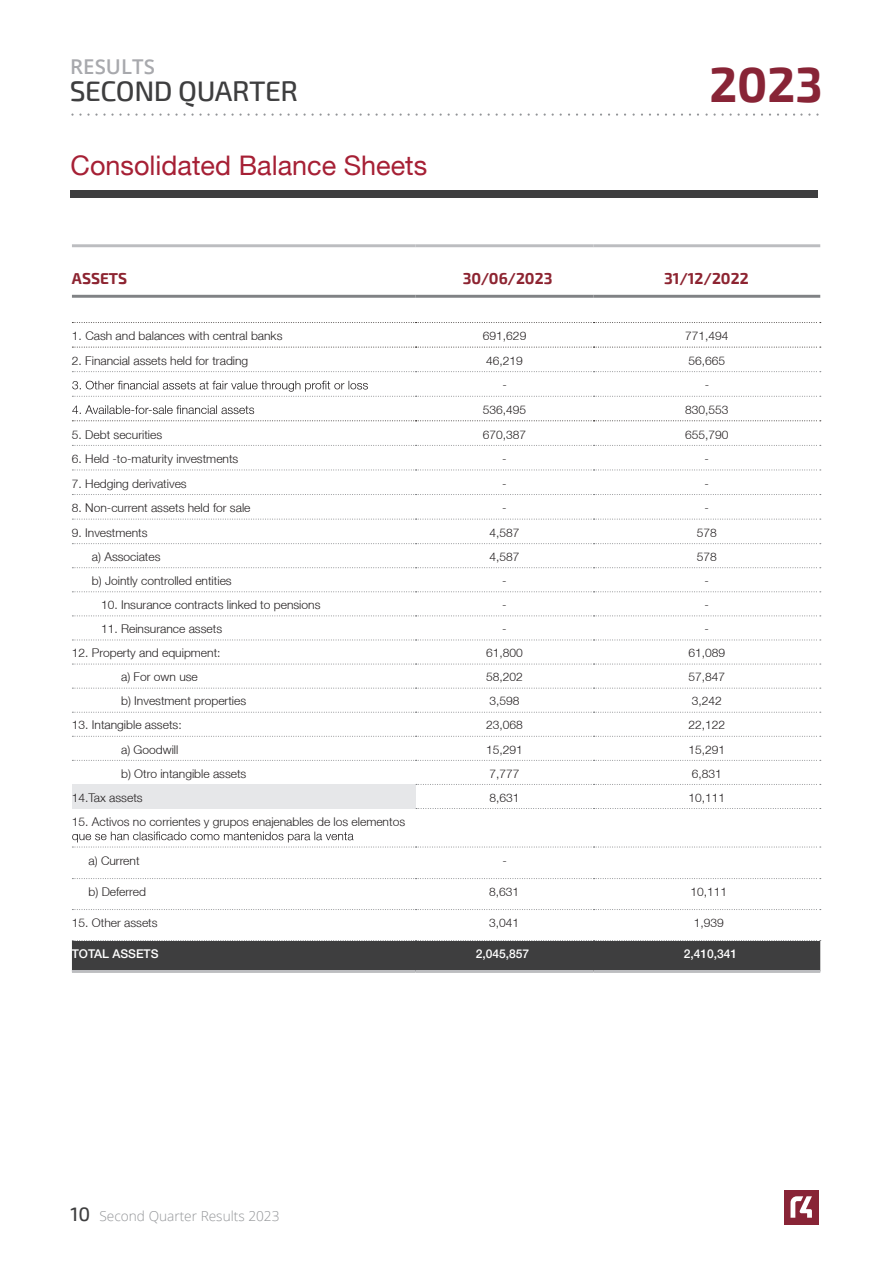
<style>
.page{position:relative;width:893px;height:1263px;background:#fff}
.page>*{position:absolute;margin:0;border:0;box-sizing:border-box;transform-origin:0 0}
.t1{font:700 48.15px "Exo 2";color:#882436}
.t2{font:500 28.2px "Exo 2";letter-spacing:-.015em;color:#3e3e3f}
.t3{font:27px "Helvetica Neue LT";color:#a62035}
.t4{font:600 20.4px "Open Sans";color:#a8a9ad}
.t5{font:700 15.45px "Exo 2";color:#8d2431}
.t6{font:300 13.65px "Open Sans";color:#939598}
.t7{font:300 12px "Helvetica Neue LT";color:#231f20}
.t8{font:500 12px "Helvetica Neue LT";color:#fff}
.s1{font-family:"Exo 2";font-weight:500;font-size:19.5px;color:#3e3e3f}
</style>
<div class="page">
<div style="left:784px;top:1190px;width:34px;height:34px;background:#882436"></div>
<svg style="left:790px;top:1196px;width:22px;height:22px"></svg>
<div style="left:71px;top:191px;width:747px;height:7px;background:#3e3e3f"></div>
<svg style="left:71px;top:113px;width:748px;height:3px"></svg>
<svg style="left:72px;top:346px;width:748px;height:294px"></svg>
<div style="left:72px;top:784px;width:344px;height:24px;background:#e6e7e9"></div>
<hr style="left:72px;top:244px;width:344px;height:3px;background:#bcbdc0">
<hr style="left:72px;top:295px;width:344px;height:3px;background:#808285">
<hr style="left:416px;top:244px;width:178px;height:3px;background:#bcbdc0">
<hr style="left:416px;top:295px;width:178px;height:3px;background:#808285">
<hr style="left:594px;top:244px;width:226px;height:3px;background:#bcbdc0">
<hr style="left:594px;top:295px;width:226px;height:3px;background:#808285">
<svg style="left:72px;top:322px;width:749px;height:1px"></svg>
<svg style="left:72px;top:347px;width:749px;height:1px"></svg>
<svg style="left:72px;top:371px;width:749px;height:1px"></svg>
<svg style="left:72px;top:420px;width:749px;height:1px"></svg>
<svg style="left:72px;top:445px;width:749px;height:1px"></svg>
<svg style="left:72px;top:470px;width:749px;height:1px"></svg>
<svg style="left:72px;top:494px;width:749px;height:1px"></svg>
<svg style="left:72px;top:519px;width:749px;height:1px"></svg>
<svg style="left:72px;top:543px;width:749px;height:1px"></svg>
<svg style="left:72px;top:567px;width:749px;height:1px"></svg>
<svg style="left:72px;top:591px;width:749px;height:1px"></svg>
<svg style="left:72px;top:615px;width:749px;height:1px"></svg>
<svg style="left:72px;top:640px;width:749px;height:1px"></svg>
<svg style="left:72px;top:664px;width:749px;height:1px"></svg>
<svg style="left:72px;top:688px;width:749px;height:1px"></svg>
<svg style="left:72px;top:712px;width:749px;height:1px"></svg>
<svg style="left:72px;top:736px;width:749px;height:1px"></svg>
<svg style="left:72px;top:760px;width:749px;height:1px"></svg>
<svg style="left:416px;top:784px;width:405px;height:1px"></svg>
<hr style="left:72px;top:970px;width:344px;height:3px;background:#bcbdc0">
<hr style="left:416px;top:970px;width:178px;height:3px;background:#bcbdc0">
<hr style="left:594px;top:970px;width:226px;height:3px;background:#bcbdc0">
<svg style="left:416px;top:808px;width:405px;height:1px"></svg>
<svg style="left:72px;top:878px;width:749px;height:1px"></svg>
<svg style="left:72px;top:909px;width:749px;height:1px"></svg>
<div style="left:72px;top:940px;width:749px;height:31px;background:#3e3e3f"></div>
<svg style="left:72px;top:381px;width:749px;height:16px"></svg>
<svg style="left:72px;top:405px;width:182px;height:9px"></svg>
<svg style="left:72px;top:831px;width:749px;height:17px"></svg>
<h3 class="t4" style="left:70px;top:53px;width:86px">RESULTS</h3>
<h2 class="t2" style="left:70px;top:75px;width:230px">SECOND QUARTER</h2>
<h3 class="t3" style="left:71px;top:150px;width:358px">Consolidated Balance Sheets</h3>
<h1 class="t1" style="left:709px;top:56px;width:115px">2023</h1>
<p class="t5" style="left:72px;top:270px;width:57px">ASSETS</p>
<p class="t5" style="left:463px;top:270px;width:91px">30/06/2023</p>
<p class="t5" style="left:664px;top:270px;width:86px">31/12/2022</p>
<p class="t7" style="left:72px;top:329px;width:212px">1. Cash and balances with central banks</p>
<p class="t7" style="left:483px;top:329px;width:45px">691,629</p>
<p class="t7" style="left:685px;top:329px;width:45px">771,494</p>
<p class="t7" style="left:72px;top:353px;width:178px">2. Financial assets held for trading</p>
<p class="t7" style="left:486px;top:353px;width:38px">46,219</p>
<p class="t7" style="left:688px;top:353px;width:38px">56,665</p>
<p class="t7" style="left:502px;top:378px;width:6px">-</p>
<p class="t7" style="left:705px;top:378px;width:6px">-</p>
<p class="t7" style="left:483px;top:402px;width:45px">536,495</p>
<p class="t7" style="left:685px;top:402px;width:45px">830,553</p>
<p class="t7" style="left:72px;top:427px;width:92px">5. Debt securities</p>
<p class="t7" style="left:483px;top:427px;width:45px">670,387</p>
<p class="t7" style="left:685px;top:427px;width:45px">655,790</p>
<p class="t7" style="left:72px;top:451px;width:168px">6. Held -to-maturity investments</p>
<p class="t7" style="left:502px;top:451px;width:6px">-</p>
<p class="t7" style="left:705px;top:451px;width:6px">-</p>
<p class="t7" style="left:72px;top:476px;width:116px">7. Hedging derivatives</p>
<p class="t7" style="left:502px;top:476px;width:6px">-</p>
<p class="t7" style="left:705px;top:476px;width:6px">-</p>
<p class="t7" style="left:72px;top:501px;width:180px">8. Non-current assets held for sale</p>
<p class="t7" style="left:502px;top:501px;width:6px">-</p>
<p class="t7" style="left:705px;top:501px;width:6px">-</p>
<p class="t7" style="left:72px;top:525px;width:77px">9. Investments</p>
<p class="t7" style="left:489px;top:525px;width:32px">4,587</p>
<p class="t7" style="left:697px;top:525px;width:22px">578</p>
<p class="t7" style="left:92px;top:549px;width:70px">a) Associates</p>
<p class="t7" style="left:489px;top:549px;width:32px">4,587</p>
<p class="t7" style="left:697px;top:549px;width:22px">578</p>
<p class="t7" style="left:92px;top:573px;width:141px">b) Jointly controlled entities</p>
<p class="t7" style="left:502px;top:573px;width:6px">-</p>
<p class="t7" style="left:705px;top:573px;width:6px">-</p>
<p class="t7" style="left:101px;top:597px;width:221px">10. Insurance contracts linked to pensions</p>
<p class="t7" style="left:502px;top:597px;width:6px">-</p>
<p class="t7" style="left:705px;top:597px;width:6px">-</p>
<p class="t7" style="left:101px;top:621px;width:123px">11. Reinsurance assets</p>
<p class="t7" style="left:502px;top:621px;width:6px">-</p>
<p class="t7" style="left:705px;top:621px;width:6px">-</p>
<p class="t7" style="left:72px;top:646px;width:150px">12. Property and equipment:</p>
<p class="t7" style="left:486px;top:646px;width:38px">61,800</p>
<p class="t7" style="left:688px;top:646px;width:38px">61,089</p>
<p class="t7" style="left:121px;top:670px;width:78px">a) For own use</p>
<p class="t7" style="left:486px;top:670px;width:38px">58,202</p>
<p class="t7" style="left:688px;top:670px;width:38px">57,847</p>
<p class="t7" style="left:121px;top:694px;width:127px">b) Investment properties</p>
<p class="t7" style="left:489px;top:694px;width:32px">3,598</p>
<p class="t7" style="left:692px;top:694px;width:32px">3,242</p>
<p class="t7" style="left:72px;top:718px;width:111px">13. Intangible assets:</p>
<p class="t7" style="left:486px;top:718px;width:38px">23,068</p>
<p class="t7" style="left:688px;top:718px;width:38px">22,122</p>
<p class="t7" style="left:121px;top:742px;width:59px">a) Goodwill</p>
<p class="t7" style="left:486px;top:742px;width:38px">15,291</p>
<p class="t7" style="left:688px;top:742px;width:38px">15,291</p>
<p class="t7" style="left:121px;top:766px;width:127px">b) Otro intangible assets</p>
<p class="t7" style="left:489px;top:766px;width:32px">7,777</p>
<p class="t7" style="left:692px;top:766px;width:32px">6,831</p>
<p class="t7" style="left:72px;top:790px;width:72px">14.Tax assets</p>
<p class="t7" style="left:489px;top:790px;width:32px">8,631</p>
<p class="t7" style="left:688px;top:790px;width:38px">10,111</p>
<p class="t7" style="left:72px;top:814px;width:335px">15. Activos no corrientes y grupos enajenables de los elementos</p>
<p class="t7" style="left:89px;top:853px;width:53px">a) Current</p>
<p class="t7" style="left:502px;top:853px;width:6px">-</p>
<p class="t7" style="left:89px;top:884px;width:59px">b) Deferred</p>
<p class="t7" style="left:489px;top:884px;width:32px">8,631</p>
<p class="t7" style="left:690px;top:884px;width:38px">10,111</p>
<p class="t7" style="left:72px;top:915px;width:87px">15. Other assets</p>
<p class="t7" style="left:489px;top:915px;width:32px">3,041</p>
<p class="t7" style="left:694px;top:915px;width:32px">1,939</p>
<p class="t8" style="left:72px;top:946px;width:88px">TOTAL ASSETS</p>
<p class="t8" style="left:476px;top:946px;width:55px">2,045,857</p>
<p class="t8" style="left:684px;top:946px;width:55px">2,410,341</p>
<p class="t6" style="left:71px;top:1207px;width:211px"><span class="s1">10</span> Second Quarter Results 2023</p>
</div>
